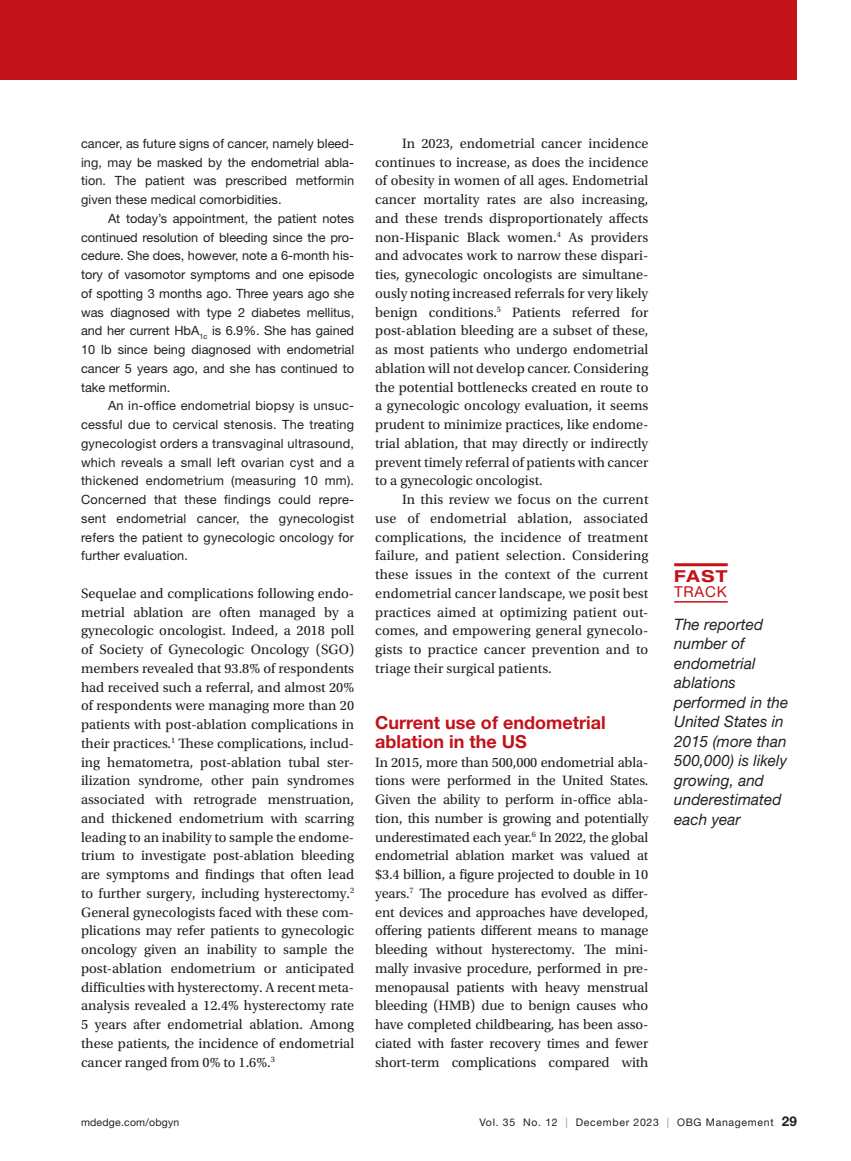
<style>
.page{position:relative;width:851px;height:1161px;background:#fff}
.page>*{position:absolute;margin:0;border:0;box-sizing:border-box;transform-origin:0 0}
.sub{font:700 18px/18.8px "Helvetica Neue LT Std";color:#c4121a}
.t1{font:700 expanded 16.5px "Helvetica Neue LT Std";color:#c4121a}
.quote{font:italic 15.75px/19.5px "Helvetica Neue LT Std";letter-spacing:.005em;color:#231f20}
.t2{font:15px "Helvetica Neue LT Std";letter-spacing:.05em;color:#c4121a}
.body_no_indent{font:14.25px/18.8px "Utopia Std";letter-spacing:-.005em;color:#231f20;text-align:justify}
.body{font:14.25px/18.8px "Utopia Std";letter-spacing:.005em;color:#231f20;text-align:justify}
.bbody_case{font:12.75px/18.8px "Helvetica Neue LT Std";letter-spacing:.01em;color:#231f20;text-align:justify}
.bbody_case_no_indent{font:12.75px/18.8px "Helvetica Neue LT Std";letter-spacing:.005em;color:#231f20;text-align:justify}
.t3{font:10.5px "Helvetica Neue LT Std";letter-spacing:.065em;color:#231f20}
.t4{font:10.5px "Helvetica Neue LT Std";letter-spacing:.02em;color:#231f20}
.s1{color:#939598}
.s2{font-weight:700;font-size:13.5px}
</style>
<div class="page">
<div style="left:0;top:0;width:796px;height:80px;background:#c4121a"></div>
<hr style="left:674px;top:601px;width:53px;height:2px;background:#c4121a">
<hr style="left:674px;top:563px;width:53px;height:3px;background:#c4121a">
<p class="bbody_case_no_indent" style="left:81px;top:134px;width:275px">cancer, as future signs of cancer, namely bleed&shy;ing, may be masked by the endometrial abla&shy;tion. The patient was prescribed metformin given these medical comorbidities.</p>
<p class="bbody_case" style="left:81px;top:209px;width:275px;text-indent:27px">At today’s appointment, the patient notes continued resolution of bleeding since the pro&shy;cedure. She does, however, note a 6-month his&shy;tory of vasomotor symptoms and one episode of spotting 3 months ago. Three years ago she was diagnosed with type 2 diabetes mellitus, and her current HbA<sub>1c</sub> is 6.9%. She has gained 10 lb since being diagnosed with endometrial cancer 5 years ago, and she has continued to take metformin.</p>
<p class="bbody_case" style="left:81px;top:396px;width:275px;text-indent:27px">An in-office endometrial biopsy is unsuc&shy;cessful due to cervical stenosis. The treating gynecologist orders a transvaginal ultrasound, which reveals a small left ovarian cyst and a thickened endometrium (measuring 10 mm).<br>Concerned that these findings could repre&shy;sent endometrial cancer, the gynecologist refers the patient to gynecologic oncology for further evaluation.</p>
<p class="body_no_indent" style="left:81px;top:584px;width:275px">Sequelae and complications following endo&shy;metrial ablation are often managed by a gynecologic oncologist. Indeed, a 2018 poll of Society of Gynecologic Oncology (SGO) members revealed that 93.8% of respondents had received such a referral, and almost 20% of respondents were managing more than 20 patients with post-ablation complications in their practices.<sup>1</sup> These complications, includ&shy;ing hematometra, post-ablation tubal ster&shy;ilization syndrome, other pain syndromes associated with retrograde menstruation, and thickened endometrium with scarring leading to an inability to sample the endome&shy;trium to investigate post-ablation bleeding are symptoms and findings that often lead to further surgery, including hysterectomy.<sup>2<br></sup>General gynecologists faced with these com&shy;plications may refer patients to gynecologic oncology given an inability to sample the post-ablation endometrium or anticipated difficulties with hysterectomy. A recent meta&shy;analysis revealed a 12.4% hysterectomy rate 5 years after endometrial ablation. Among these patients, the incidence of endometrial cancer ranged from 0% to 1.6%.<sup>3</sup></p>
<p class="body" style="left:375px;top:134px;width:275px;text-indent:27px">In 2023, endometrial cancer incidence continues to increase, as does the incidence of obesity in women of all ages. Endometrial cancer mortality rates are also increasing, and these trends disproportionately affects non-Hispanic Black women.<sup>4</sup> As providers and advocates work to narrow these dispari&shy;ties, gynecologic oncologists are simultane&shy;ously noting increased referrals for very likely benign conditions.<sup>5</sup> Patients referred for post-ablation bleeding are a subset of these, as most patients who undergo endometrial ablation will not develop cancer. Considering the potential bottlenecks created en route to a gynecologic oncology evaluation, it seems prudent to minimize practices, like endome&shy;trial ablation, that may directly or indirectly prevent timely referral of patients with cancer to a gynecologic oncologist.</p>
<p class="body" style="left:375px;top:490px;width:275px;text-indent:27px">In this review we focus on the current use of endometrial ablation, associated complications, the incidence of treatment failure, and patient selection. Considering these issues in the context of the current endometrial cancer landscape, we posit best practices aimed at optimizing patient out&shy;comes, and empowering general gynecolo&shy;gists to practice cancer prevention and to triage their surgical patients.</p>
<p class="sub" style="left:375px;top:713px;width:232px">Current use of endometrial ablation in the US</p>
<p class="body_no_indent" style="left:375px;top:753px;width:275px">In 2015, more than 500,000 endometrial abla&shy;tions were performed in the United States.<br>Given the ability to perform in-office abla&shy;tion, this number is growing and potentially underestimated each year.<sup>6</sup> In 2022, the global endometrial ablation market was valued at $3.4 billion, a figure projected to double in 10 years.<sup>7</sup> The procedure has evolved as differ&shy;ent devices and approaches have developed, offering patients different means to manage bleeding without hysterectomy. The mini&shy;mally invasive procedure, performed in pre&shy;menopausal patients with heavy menstrual bleeding (HMB) due to benign causes who have completed childbearing, has been asso&shy;ciated with faster recovery times and fewer short-term complications compared with</p>
<p class="t1" style="left:674px;top:566px;width:55px">FAST</p>
<p class="t2" style="left:674px;top:583px;width:54px">TRACK</p>
<p class="quote" style="left:674px;top:614px;width:116px">The reported number of endometrial ablations performed in the<br>United States in<br>2015 (more than<br>500,000) is likely growing, and underestimated each year</p>
<p class="t4" style="left:81px;top:1116px;width:100px">mdedge.com/obgyn</p>
<p class="t3" style="left:479px;top:1116px;width:319px">Vol. 35 No. 12 <span class="s1">|</span> December 2023 <span class="s1">|</span> OBG Management <span class="s2">29</span></p>
</div>
